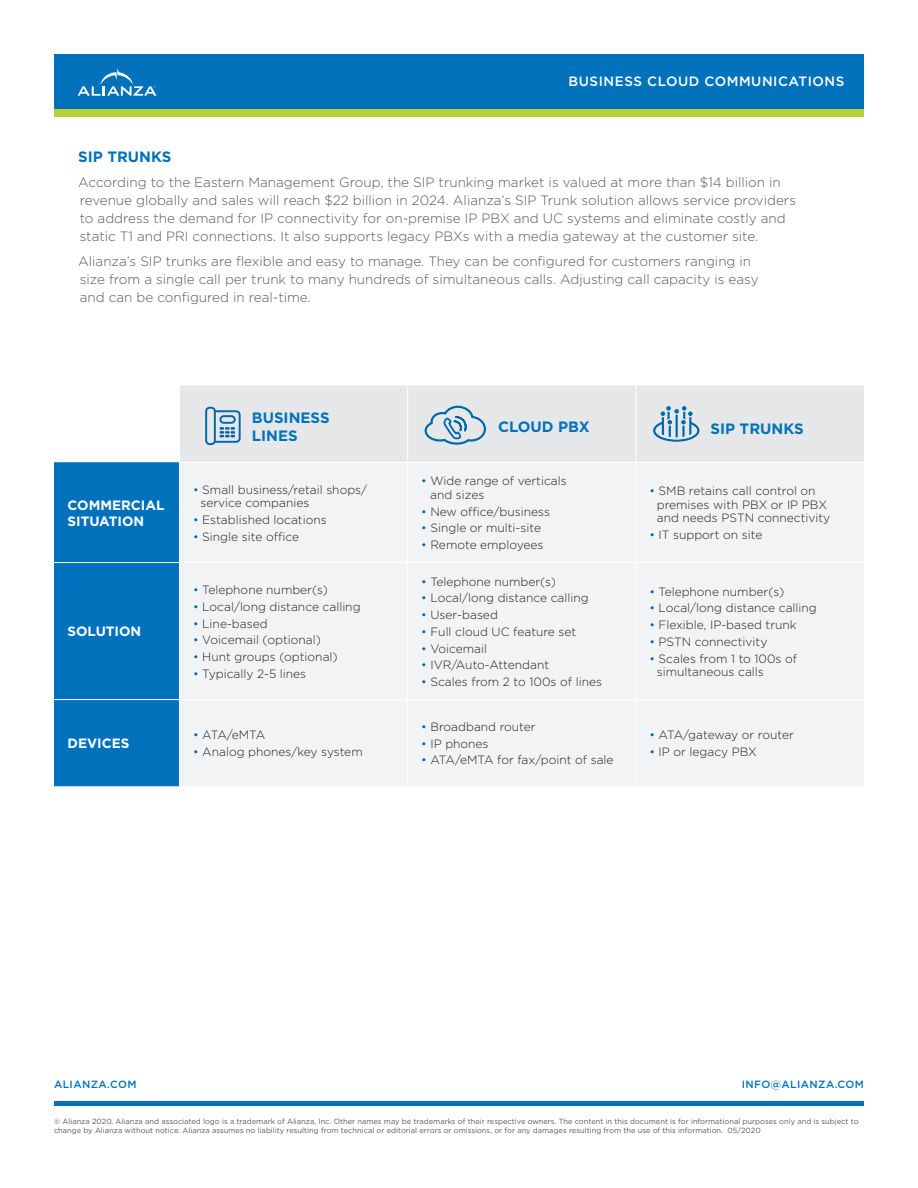
<style>
.page{position:relative;width:918px;height:1188px;background:#fff}
.page>*{position:absolute;margin:0;border:0;box-sizing:border-box;transform-origin:0 0}
.t1{font:700 15px/18px "Gotham";color:#0072bc}
.BODY{font:300 13.5px/18px "Gotham";color:#57585a}
.t2{font:700 13.5px/16.2px "Gotham";color:#fff}
.t3{font:500 13.5px "Gotham";letter-spacing:.04em;color:#fff}
.t4{font:300 12px/13.5px "Gotham";color:#231f20}
.t5{font:500 10.5px "Gotham";letter-spacing:.04em;color:#0072bc}
.t6{font:7.5px/9px "Gotham";color:#57585a}
.s1{color:#005fb9}
</style>
<div class="page">
<div style="left:54px;top:54px;width:810px;height:56px;background:#0072bc"></div>
<svg style="left:78px;top:68px;width:78px;height:28px"></svg>
<div style="left:54px;top:109px;width:810px;height:8px;background:#b3d234"></div>
<hr style="left:54px;top:1101px;width:810px;height:4px;background:#0072bc">
<div style="left:180px;top:386px;width:684px;height:76px;background:#e6e7e9"></div>
<div style="left:54px;top:462px;width:125px;height:324px;background:#0072bc"></div>
<div style="left:180px;top:463px;width:684px;height:323px;background:#f2f3f4"></div>
<hr style="left:407px;top:386px;width:1px;height:76px;background:#fff">
<hr style="left:635px;top:386px;width:1px;height:76px;background:#fff">
<hr style="left:407px;top:463px;width:1px;height:99px;background:#fff">
<hr style="left:635px;top:463px;width:1px;height:99px;background:#fff">
<hr style="left:54px;top:562px;width:126px;height:1px;background:#fff">
<hr style="left:180px;top:562px;width:228px;height:1px;background:#fff">
<hr style="left:408px;top:562px;width:228px;height:1px;background:#fff">
<hr style="left:407px;top:563px;width:1px;height:136px;background:#fff">
<hr style="left:636px;top:562px;width:228px;height:1px;background:#fff">
<hr style="left:635px;top:563px;width:1px;height:136px;background:#fff">
<hr style="left:54px;top:699px;width:126px;height:1px;background:#fff">
<hr style="left:180px;top:699px;width:228px;height:1px;background:#fff">
<hr style="left:408px;top:699px;width:228px;height:1px;background:#fff">
<hr style="left:407px;top:700px;width:1px;height:86px;background:#fff">
<hr style="left:636px;top:699px;width:228px;height:1px;background:#fff">
<hr style="left:635px;top:700px;width:1px;height:86px;background:#fff">
<svg style="left:423px;top:404px;width:64px;height:42px;background:#b9cddc"></svg>
<div style="left:653px;top:419px;width:46px;height:23px;border:2px solid #0072bc;border-radius:50%"></div>
<div style="left:665px;top:405px;width:7px;height:7px;border:1px solid #fff;border-radius:50%"></div>
<div style="left:681px;top:405px;width:7px;height:7px;border:1px solid #fff;border-radius:50%"></div>
<svg style="left:657px;top:406px;width:39px;height:34px"></svg>
<div style="left:209px;top:410px;width:32px;height:33px;border:2px solid #0072bc;border-radius:4px"></div>
<div style="left:206px;top:408px;width:9px;height:36px;background:#e6e7e9;border-radius:4px"></div>
<div style="left:205px;top:407px;width:11px;height:38px;border:2px solid #0072bc;border-radius:4px"></div>
<div style="left:219px;top:415px;width:17px;height:9px;border:2px solid #0072bc;border-radius:3px"></div>
<svg style="left:220px;top:427px;width:15px;height:10px"></svg>
<p class="t3" style="left:569px;top:73px;width:277px">BUSINESS CLOUD COMMUNICATIONS</p>
<p class="t1" style="left:78px;top:148px;width:95px">SIP TRUNKS</p>
<p class="BODY" style="left:78px;top:173px;width:719px">According to the Eastern Management Group, the SIP trunking market is valued at more than $14 billion in revenue globally and sales will reach $22 billion in 2024. Alianza’s SIP Trunk solution allows service providers to address the demand for IP connectivity for on-premise IP PBX and UC systems and eliminate costly and static T1 and PRI connections. It also supports legacy PBXs with a media gateway at the customer site.</p>
<p class="BODY" style="left:78px;top:252px;width:682px">Alianza’s SIP trunks are flexible and easy to manage. They can be configured for customers ranging in size from a single call per trunk to many hundreds of simultaneous calls. Adjusting call capacity is easy and can be configured in real-time.</p>
<p class="t2" style="left:68px;top:497px;width:98px">COMMERCIAL<br>SITUATION</p>
<p class="t2" style="left:68px;top:624px;width:75px">SOLUTION</p>
<p class="t2" style="left:68px;top:735px;width:63px">DEVICES</p>
<p class="t1" style="left:252px;top:409px;width:79px">BUSINESS<br>LINES</p>
<p class="t1" style="left:498px;top:418px;width:93px">CLOUD PBX</p>
<p class="t1" style="left:710px;top:419px;width:95px">SIP TRUNKS</p>
<p class="t4" style="left:201px;top:482px;width:168px;text-indent:-8px"><span class="s1">•</span> Small business/retail shops/ service companies</p>
<p class="t4" style="left:193px;top:513px;width:135px"><span class="s1">•</span> Established locations</p>
<p class="t4" style="left:193px;top:529px;width:107px"><span class="s1">•</span> Single site office</p>
<p class="t4" style="left:193px;top:583px;width:136px"><span class="s1">•</span> Telephone number(s)</p>
<p class="t4" style="left:193px;top:599px;width:169px"><span class="s1">•</span> Local/long distance calling</p>
<p class="t4" style="left:193px;top:616px;width:76px"><span class="s1">•</span> Line-based</p>
<p class="t4" style="left:193px;top:633px;width:129px"><span class="s1">•</span> Voicemail (optional)</p>
<p class="t4" style="left:193px;top:650px;width:146px"><span class="s1">•</span> Hunt groups (optional)</p>
<p class="t4" style="left:193px;top:666px;width:115px"><span class="s1">•</span> Typically 2-5 lines</p>
<p class="t4" style="left:193px;top:728px;width:74px"><span class="s1">•</span> ATA/eMTA</p>
<p class="t4" style="left:193px;top:745px;width:171px"><span class="s1">•</span> Analog phones/key system</p>
<p class="t4" style="left:430px;top:474px;width:138px;text-indent:-9px"><span class="s1">•</span> Wide range of verticals and sizes</p>
<p class="t4" style="left:421px;top:504px;width:130px"><span class="s1">•</span> New office/business</p>
<p class="t4" style="left:421px;top:521px;width:121px"><span class="s1">•</span> Single or multi-site</p>
<p class="t4" style="left:421px;top:538px;width:124px"><span class="s1">•</span> Remote employees</p>
<p class="t4" style="left:421px;top:574px;width:136px"><span class="s1">•</span> Telephone number(s)</p>
<p class="t4" style="left:421px;top:591px;width:169px"><span class="s1">•</span> Local/long distance calling</p>
<p class="t4" style="left:421px;top:608px;width:78px"><span class="s1">•</span> User-based</p>
<p class="t4" style="left:421px;top:625px;width:157px"><span class="s1">•</span> Full cloud UC feature set</p>
<p class="t4" style="left:421px;top:641px;width:67px"><span class="s1">•</span> Voicemail</p>
<p class="t4" style="left:421px;top:658px;width:130px"><span class="s1">•</span> IVR/Auto-Attendant</p>
<p class="t4" style="left:421px;top:675px;width:182px"><span class="s1">•</span> Scales from 2 to 100s of lines</p>
<p class="t4" style="left:421px;top:720px;width:116px"><span class="s1">•</span> Broadband router</p>
<p class="t4" style="left:421px;top:736px;width:69px"><span class="s1">•</span> IP phones</p>
<p class="t4" style="left:421px;top:753px;width:194px"><span class="s1">•</span> ATA/eMTA for fax/point of sale</p>
<p class="t4" style="left:657px;top:484px;width:175px;text-indent:-8px"><span class="s1">•</span> SMB retains call control on premises with PBX or IP PBX and needs PSTN connectivity</p>
<p class="t4" style="left:649px;top:528px;width:115px"><span class="s1">•</span> IT support on site</p>
<p class="t4" style="left:649px;top:584px;width:136px"><span class="s1">•</span> Telephone number(s)</p>
<p class="t4" style="left:649px;top:601px;width:169px"><span class="s1">•</span> Local/long distance calling</p>
<p class="t4" style="left:649px;top:618px;width:149px"><span class="s1">•</span> Flexible, IP-based trunk</p>
<p class="t4" style="left:649px;top:635px;width:120px"><span class="s1">•</span> PSTN connectivity</p>
<p class="t4" style="left:657px;top:651px;width:142px;text-indent:-8px"><span class="s1">•</span> Scales from 1 to 100s of simultaneous calls</p>
<p class="t4" style="left:649px;top:728px;width:146px"><span class="s1">•</span> ATA/gateway or router</p>
<p class="t4" style="left:649px;top:745px;width:109px"><span class="s1">•</span> IP or legacy PBX</p>
<p class="t5" style="left:54px;top:1078px;width:84px">ALIANZA.COM</p>
<p class="t5" style="left:742px;top:1078px;width:124px">INFO@ALIANZA.COM</p>
<p class="t6" style="left:54px;top:1117px;width:806px">© Alianza 2020. Alianza and associated logo is a trademark of Alianza, Inc. Other names may be trademarks of their respective owners. The content in this document is for informational purposes only and is subject to change by Alianza without notice. Alianza assumes no liability resulting from technical or editorial errors or omissions, or for any damages resulting from the use of this information. 05/2020</p>
</div>
